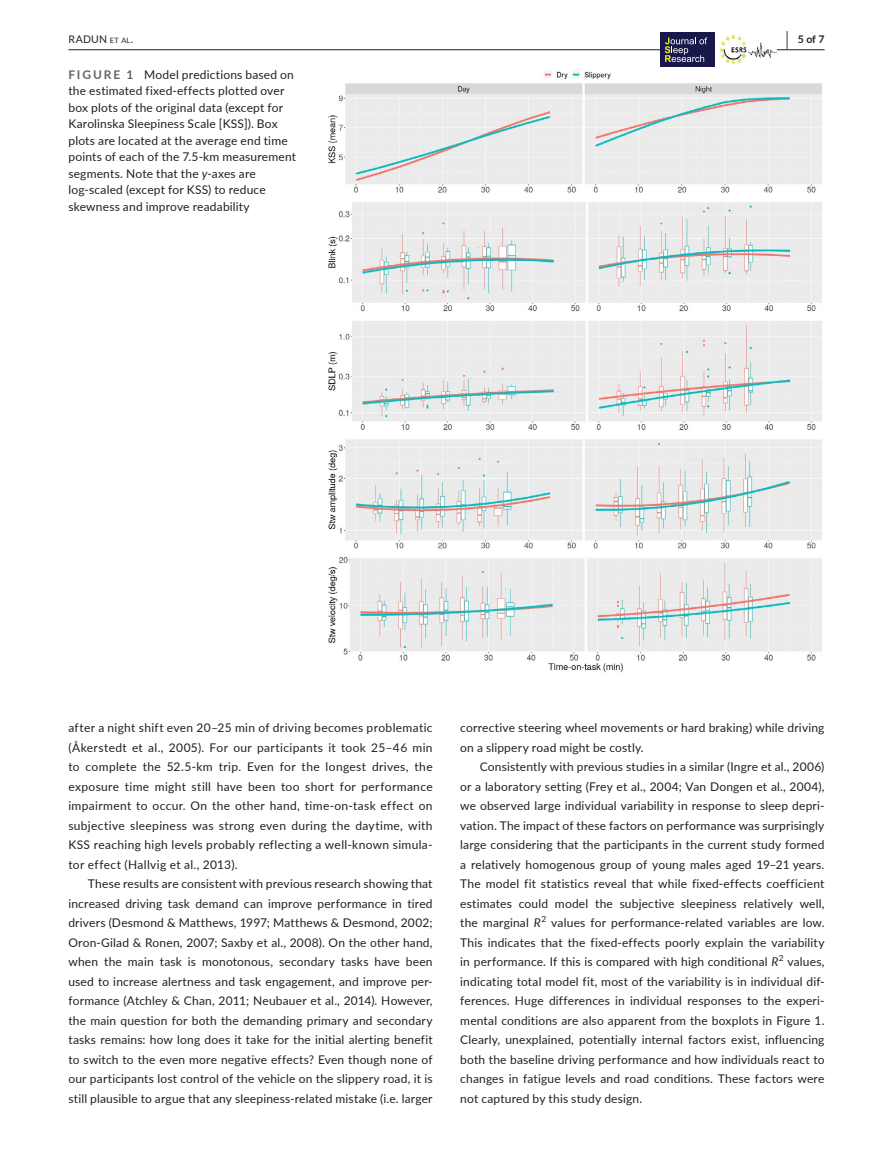
<style>
.page{position:relative;width:893px;height:1174px;background:#fff}
.page>*{position:absolute;margin:0;border:0;box-sizing:border-box;transform-origin:0 0}
.t1{font:12px/19.5px "Lato";letter-spacing:.015em;color:#231f20;text-align:justify}
.t2{font:10.5px "Lato";letter-spacing:.02em;color:#231f20}
.t3{font:700 10.5px "Lato";color:#231f20}
.t4{font:8.4px "Lato";color:#231f20}
.s1{font-size:7.35px}
.s2{font-size:19.5px}
.s3{font-weight:700;color:#636366}
.s4{font-style:italic}
</style>
<div class="page">
<hr style="left:68px;top:49px;width:756px;height:1px;background:#231f20">
<div style="left:660px;top:33px;width:116px;height:34px;background:#fff"></div>
<div style="left:660px;top:33px;width:55px;height:34px;background:#18184a"></div>
<svg style="left:665px;top:37px;width:42px;height:25px"></svg>
<img style="left:719px;top:35px;width:57px;height:30px">
<img style="left:328px;top:71px;width:494px;height:602px">
<p class="t2" style="left:68px;top:31px;width:66px">RADUN <span class="s1">et al</span>.</p>
<p class="t3" style="left:786px;top:31px;width:40px"><span class="s2">|</span> 5 of 7</p>
<p class="t1" style="left:68px;top:66px;width:229px;line-height:16.5px;text-align:left"><span class="s3">FIGURE 1</span> Model predictions based on the estimated fixed-effects plotted over box plots of the original data (except for Karolinska Sleepiness Scale [KSS]). Box plots are located at the average end time points of each of the 7.5-km measurement segments. Note that the <span class="s4">y</span>-axes are log-scaled (except for KSS) to reduce skewness and improve readability</p>
<p class="t1" style="left:68px;top:717px;width:366px">after a night shift even 20–25 min of driving becomes problematic (Åkerstedt et al., 2005). For our participants it took 25–46 min to complete the 52.5-km trip. Even for the longest drives, the exposure time might still have been too short for performance impairment to occur. On the other hand, time-on-task effect on subjective sleepiness was strong even during the daytime, with KSS reaching high levels probably reflecting a well-known simula&shy;tor effect (Hallvig et al., 2013).</p>
<p class="t1" style="left:68px;top:873px;width:366px;text-indent:20px">These results are consistent with previous research showing that increased driving task demand can improve performance in tired drivers (Desmond &amp; Matthews, 1997; Matthews &amp; Desmond, 2002; Oron-Gilad &amp; Ronen, 2007; Saxby et al., 2008). On the other hand, when the main task is monotonous, secondary tasks have been used to increase alertness and task engagement, and improve per&shy;formance (Atchley &amp; Chan, 2011; Neubauer et al., 2014). However, the main question for both the demanding primary and secondary tasks remains: how long does it take for the initial alerting benefit to switch to the even more negative effects? Even though none of our participants lost control of the vehicle on the slippery road, it is still plausible to argue that any sleepiness-related mistake (i.e. larger</p>
<p class="t1" style="left:460px;top:717px;width:366px">corrective steering wheel movements or hard braking) while driving on a slippery road might be costly.</p>
<p class="t1" style="left:460px;top:756px;width:366px;text-indent:20px">Consistently with previous studies in a similar (Ingre et al., 2006) or a laboratory setting (Frey et al., 2004; Van Dongen et al., 2004), we observed large individual variability in response to sleep depri&shy;vation. The impact of these factors on performance was surprisingly large considering that the participants in the current study formed a relatively homogenous group of young males aged 19–21 years.<br>The model fit statistics reveal that while fixed-effects coefficient estimates could model the subjective sleepiness relatively well, the marginal <span class="s4">R</span><sup>2</sup> values for performance-related variables are low.<br>This indicates that the fixed-effects poorly explain the variability in performance. If this is compared with high conditional <span class="s4">R</span></p>
<p class="t4" style="left:779px;top:952px;width:6px">2</p>
<p class="t1" style="left:460px;top:951px;width:366px;text-indent:327px">values, indicating total model fit, most of the variability is in individual dif&shy;ferences. Huge differences in individual responses to the experi&shy;mental conditions are also apparent from the boxplots in Figure 1.<br>Clearly, unexplained, potentially internal factors exist, influencing both the baseline driving performance and how individuals react to changes in fatigue levels and road conditions. These factors were not captured by this study design.</p>
</div>
